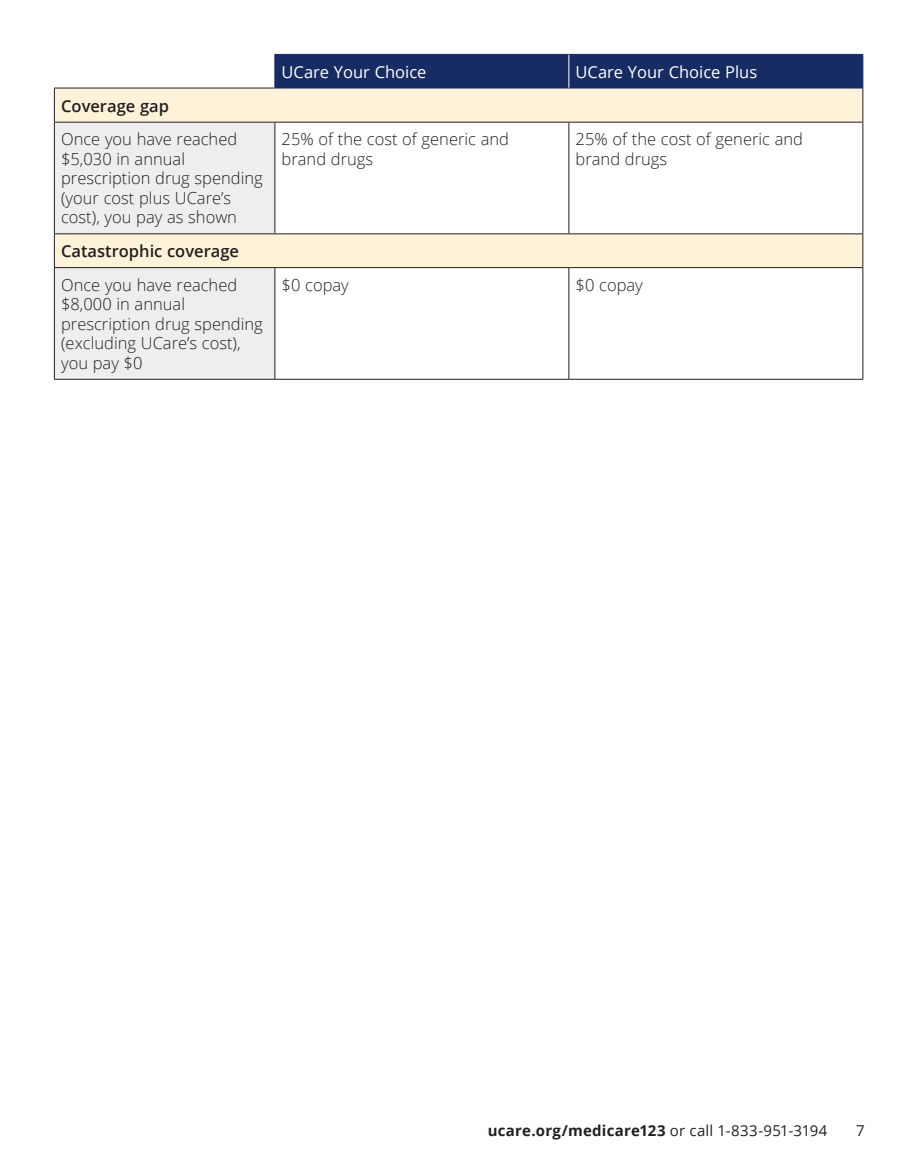
<style>
.page{position:relative;width:918px;height:1175px;background:#fff}
.page>*{position:absolute;margin:0;border:0;box-sizing:border-box;transform-origin:0 0}
.Table_body_text_11_13{font:300 16.5px/19.5px "Open Sans";color:#231f20}
.Table_body_text_11_13-2{font:16.5px "Open Sans";color:#fff}
.Table_head_not_for_TOC_11_13{font:600 16.5px "Open Sans";color:#231f20}
.t1{font:700 15px "Open Sans";letter-spacing:.015em;color:#231f20}
.t2{font:15px "Open Sans";color:#231f20}
.s1{font-weight:400}
</style>
<div class="page">
<div style="left:275px;top:55px;width:587px;height:33px;background:#162c62"></div>
<div style="left:55px;top:89px;width:807px;height:33px;background:#fef2d8"></div>
<svg style="left:55px;top:123px;width:807px;height:256px"></svg>
<hr style="left:275px;top:122px;width:294px;height:1px;background:#231f20">
<hr style="left:275px;top:267px;width:294px;height:1px;background:#231f20">
<hr style="left:569px;top:122px;width:294px;height:1px;background:#231f20">
<hr style="left:569px;top:267px;width:294px;height:1px;background:#231f20">
<hr style="left:275px;top:379px;width:294px;height:1px;background:#231f20">
<hr style="left:568px;top:122px;width:1px;height:111px;background:#231f20">
<hr style="left:862px;top:122px;width:1px;height:111px;background:#231f20">
<hr style="left:568px;top:268px;width:1px;height:111px;background:#231f20">
<hr style="left:862px;top:268px;width:1px;height:111px;background:#231f20">
<hr style="left:569px;top:379px;width:294px;height:1px;background:#231f20">
<hr style="left:274px;top:54px;width:295px;height:1px;background:#162c62">
<hr style="left:274px;top:55px;width:1px;height:33px;background:#162c62">
<hr style="left:569px;top:54px;width:294px;height:1px;background:#162c62">
<hr style="left:862px;top:55px;width:1px;height:33px;background:#162c62">
<hr style="left:274px;top:88px;width:295px;height:1px;background:#162c62">
<hr style="left:569px;top:88px;width:294px;height:1px;background:#162c62">
<hr style="left:54px;top:88px;width:220px;height:1px;background:#231f20">
<hr style="left:54px;top:88px;width:1px;height:34px;background:#231f20">
<hr style="left:54px;top:234px;width:1px;height:33px;background:#231f20">
<hr style="left:54px;top:233px;width:221px;height:1px;background:#231f20">
<hr style="left:275px;top:233px;width:294px;height:1px;background:#231f20">
<hr style="left:569px;top:233px;width:294px;height:1px;background:#231f20">
<hr style="left:54px;top:122px;width:221px;height:1px;background:#231f20">
<hr style="left:54px;top:267px;width:221px;height:1px;background:#231f20">
<hr style="left:274px;top:122px;width:1px;height:111px;background:#231f20">
<hr style="left:274px;top:268px;width:1px;height:111px;background:#231f20">
<hr style="left:862px;top:88px;width:1px;height:34px;background:#231f20">
<hr style="left:862px;top:234px;width:1px;height:33px;background:#231f20">
<hr style="left:54px;top:122px;width:1px;height:111px;background:#231f20">
<hr style="left:54px;top:268px;width:1px;height:111px;background:#231f20">
<hr style="left:568px;top:55px;width:1px;height:33px;background:#fff">
<hr style="left:54px;top:379px;width:221px;height:1px;background:#231f20">
<p class="Table_body_text_11_13-2" style="left:282px;top:60px;width:146px">UCare Your Choice</p>
<p class="Table_body_text_11_13-2" style="left:576px;top:60px;width:183px">UCare Your Choice Plus</p>
<p class="Table_head_not_for_TOC_11_13" style="left:61px;top:94px;width:109px">Coverage gap</p>
<p class="Table_body_text_11_13" style="left:61px;top:129px;width:203px">Once you have reached $5,030 in annual prescription drug spending (your cost plus UCare’s cost), you pay as shown</p>
<p class="Table_body_text_11_13" style="left:282px;top:129px;width:229px">25% of the cost of generic and brand drugs</p>
<p class="Table_body_text_11_13" style="left:576px;top:129px;width:229px">25% of the cost of generic and brand drugs</p>
<p class="Table_head_not_for_TOC_11_13" style="left:61px;top:240px;width:179px">Catastrophic coverage</p>
<p class="Table_body_text_11_13" style="left:61px;top:274px;width:203px">Once you have reached $8,000 in annual prescription drug spending (excluding UCare’s cost), you pay $0</p>
<p class="Table_body_text_11_13" style="left:282px;top:274px;width:69px">$0 copay</p>
<p class="Table_body_text_11_13" style="left:576px;top:274px;width:69px">$0 copay</p>
<p class="t1" style="left:488px;top:1119px;width:341px">ucare.org/medicare123 <span class="s1">or call 1-833-951-3194</span></p>
<p class="t2" style="left:856px;top:1120px;width:10px">7</p>
</div>
